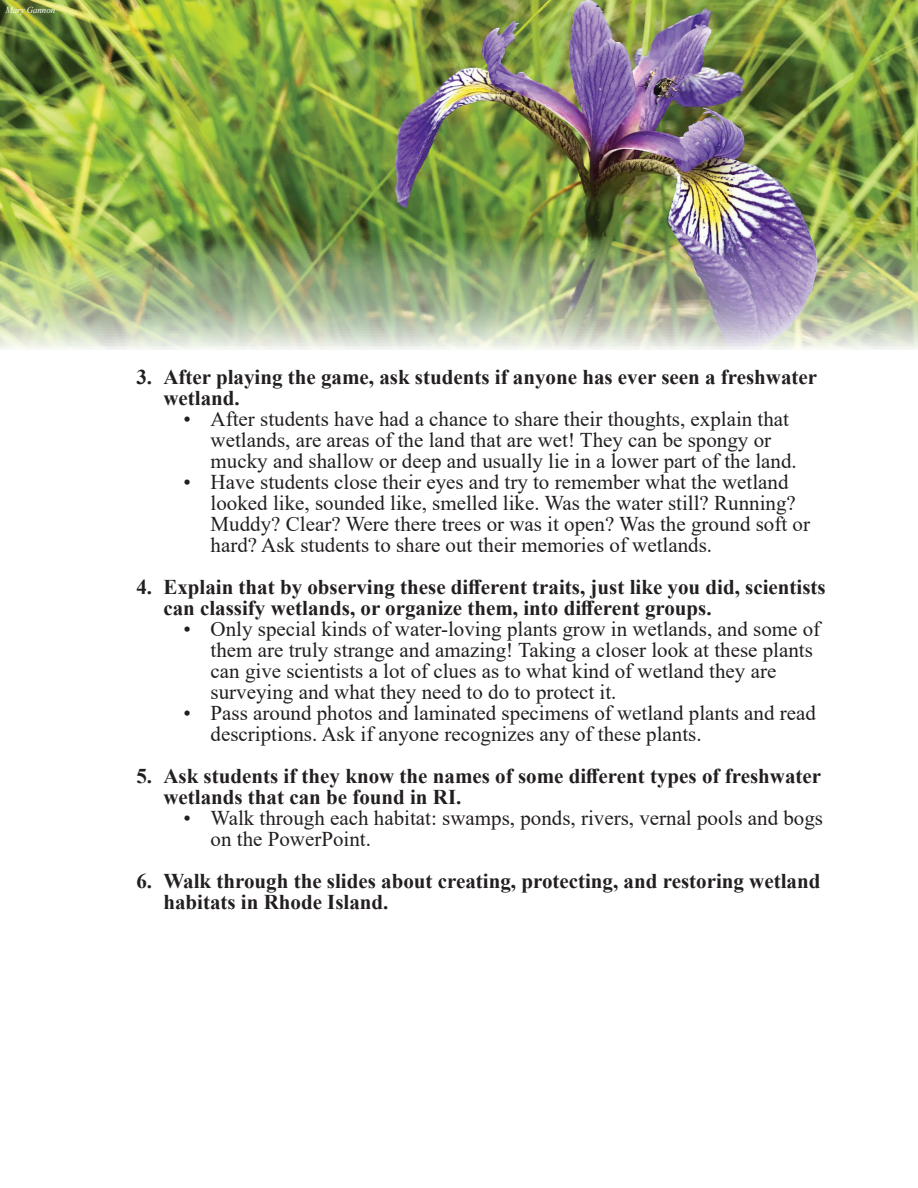
<style>
.page{position:relative;width:918px;height:1188px;background:#fff}
.page>*{position:absolute;margin:0;border:0;box-sizing:border-box;transform-origin:0 0}
.t1{font:21px/21px "Times New Roman";color:#231f20}
.t2{font:700 21px/21px "Times New Roman";color:#231f20}
.t3{font:italic 9px "Times New Roman";color:#fff}
</style>
<div class="page">
<img style="left:0;top:0;width:918px;height:350px">
<p class="t3" style="left:5px;top:5px;width:51px;rotate:-1deg">Mary Gannon</p>
<p class="t2" style="left:163px;top:365px;width:655px;text-indent:-27px">3. After playing the game, ask students if anyone has ever seen a freshwater wetland.</p>
<p class="t1" style="left:211px;top:407px;width:588px;text-indent:-27px">• After students have had a chance to share their thoughts, explain that wetlands, are areas of the land that are wet! They can be spongy or mucky and shallow or deep and usually lie in a lower part of the land.</p>
<p class="t1" style="left:211px;top:470px;width:601px;text-indent:-27px">• Have students close their eyes and try to remember what the wetland looked like, sounded like, smelled like. Was the water still? Running?<br>Muddy? Clear? Were there trees or was it open? Was the ground soft or hard? Ask students to share out their memories of wetlands.</p>
<p class="t2" style="left:163px;top:575px;width:664px;text-indent:-27px">4. Explain that by observing these different traits, just like you did, scientists can classify wetlands, or organize them, into different groups.</p>
<p class="t1" style="left:211px;top:617px;width:611px;text-indent:-27px">• Only special kinds of water-loving plants grow in wetlands, and some of them are truly strange and amazing! Taking a closer look at these plants can give scientists a lot of clues as to what kind of wetland they are surveying and what they need to do to protect it.</p>
<p class="t1" style="left:211px;top:701px;width:607px;text-indent:-27px">• Pass around photos and laminated specimens of wetland plants and read descriptions. Ask if anyone recognizes any of these plants.</p>
<p class="t2" style="left:163px;top:764px;width:659px;text-indent:-27px">5. Ask students if they know the names of some different types of freshwater wetlands that can be found in RI.</p>
<p class="t1" style="left:211px;top:806px;width:614px;text-indent:-27px">• Walk through each habitat: swamps, ponds, rivers, vernal pools and bogs on the PowerPoint.</p>
<p class="t2" style="left:163px;top:869px;width:659px;text-indent:-27px">6. Walk through the slides about creating, protecting, and restoring wetland habitats in Rhode Island.</p>
</div>
